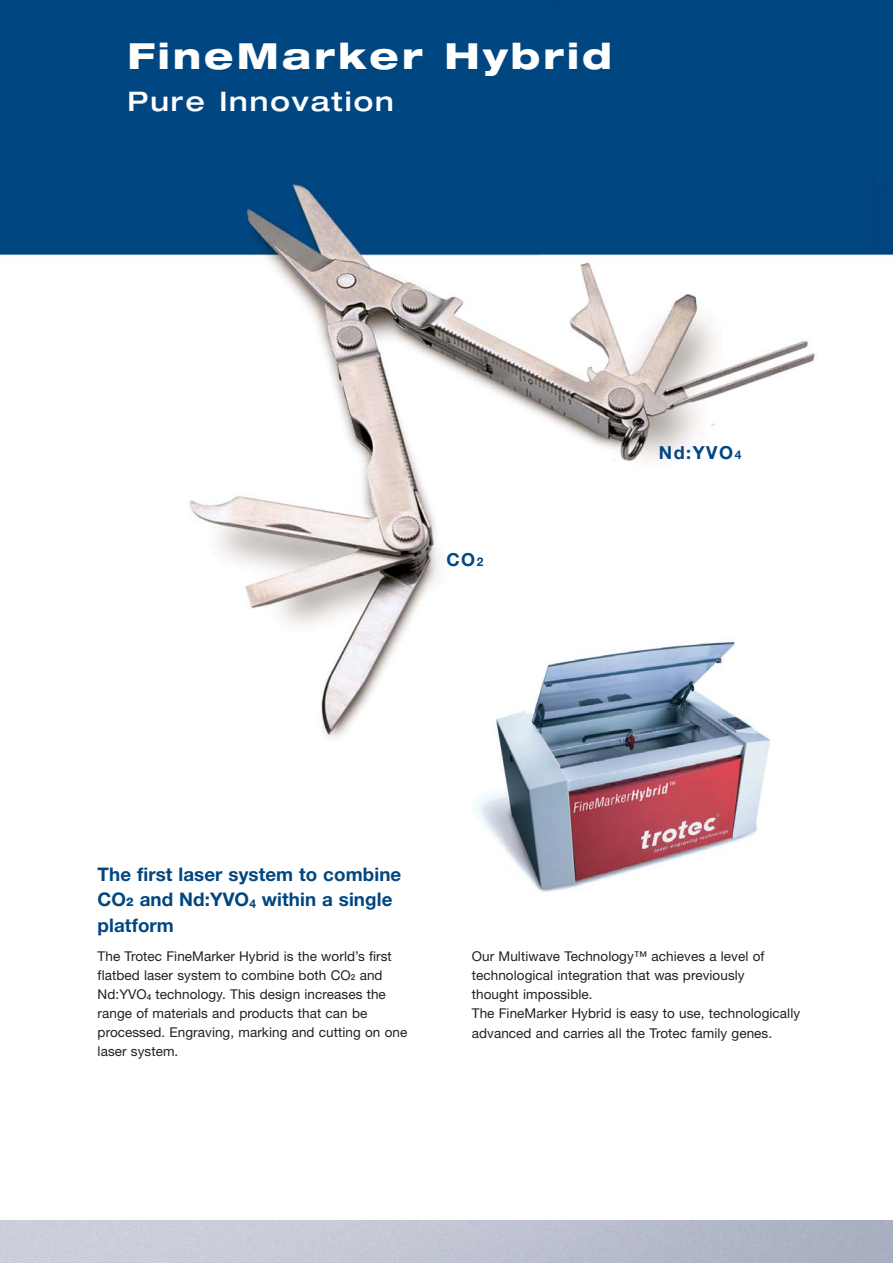
<style>
.page{position:relative;width:893px;height:1263px;background:#fff}
.page>*{position:absolute;margin:0;border:0;box-sizing:border-box;transform-origin:0 0}
.t1{font:800 expanded 36px "Helvetica Neue";letter-spacing:.09em;color:#fff}
.t2{font:500 expanded 27px "Helvetica Neue";letter-spacing:.075em;color:#fff}
.t3{font:700 18.75px/25.5px "Helvetica Neue";letter-spacing:.005em;color:#004681}
.t4{font:700 18px "Helvetica Neue";letter-spacing:.085em;color:#004681}
.t5{font:13.5px/19.2px "Helvetica Neue";letter-spacing:.005em;color:#231f20}
.s1{font-size:12px}
.s2{font-weight:800;font-size:12px}
.s3{font-weight:500;font-size:8.25px}
</style>
<div class="page">
<img style="left:0;top:0;width:893px;height:738px">
<div style="left:446px;top:614px;width:404px;height:319px;background:#fff"></div>
<img style="left:475px;top:641px;width:295px;height:251px">
<h1 class="t1" style="left:127px;top:43px;width:486px">FineMarker Hybrid</h1>
<h2 class="t2" style="left:127px;top:92px;width:268px">Pure Innovation</h2>
<h3 class="t4" style="left:446px;top:553px;width:39px">CO<span class="s1">2</span></h3>
<h3 class="t4" style="left:659px;top:447px;width:84px">Nd:YVO<span class="s1">4</span></h3>
<h3 class="t3" style="left:98px;top:863px;width:305px">The first laser system to combine<br>CO<span class="s2">2</span> and Nd:YVO<span class="s1">4</span> within a single platform</h3>
<p class="t5" style="left:98px;top:948px;width:311px">The Trotec FineMarker Hybrid is the world’s first flatbed laser system to combine both CO<span class="s3">2</span> and Nd:YVO<span class="s3">4</span> technology. This design increases the range of materials and products that can be processed. Engraving, marking and cutting on one laser system.</p>
<p class="t5" style="left:472px;top:948px;width:330px">Our Multiwave Technology™ achieves a level of technological integration that was previously<br>thought impossible.<br>The FineMarker Hybrid is easy to use, technologically advanced and carries all the Trotec family genes.</p>
</div>
